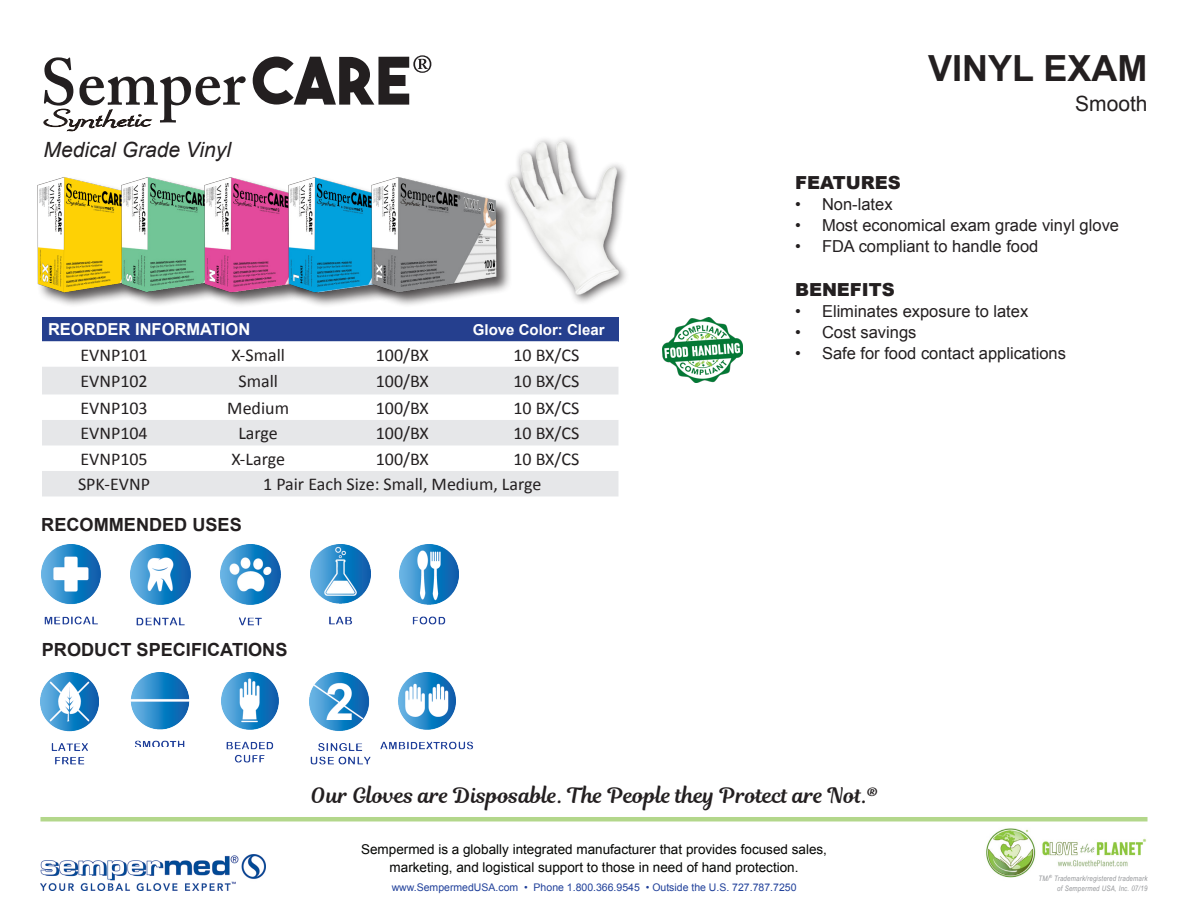
<style>
.page{position:relative;width:1188px;height:918px;background:#fff}
.page>*{position:absolute;margin:0;border:0;box-sizing:border-box;transform-origin:0 0}
.t1{font:700 36px "Arial";color:#231f20}
.t2{font:21px "Magnolia Script";color:#231f20}
.t3{font:italic 21px "Arial";color:#231f20}
.t4{font:21px "Arial";color:#231f20}
.t5{font:700 18.15px "Arial";color:#231f20}
.t6{font:18px "Calibri";color:#231f20}
.t7{font:900 18px "Arial";color:#231f20}
.t8{font:16.5px "Arial";color:#231f20}
.t9{font:700 16.5px "Arial";color:#fff}
.t10{font:700 15px "Arial";color:#fff}
.t11{font:13.5px/18px "Arial";color:#040503;text-align:center}
.t12{font:10.5px "Arial";color:#20409a}
.t13{font:italic 7.5px/10.2px "Arial Narrow";letter-spacing:.025em;color:#939598;text-align:right}
</style>
<div class="page">
<img style="left:985px;top:821px;width:163px;height:57px">
<img style="left:40px;top:855px;width:226px;height:36px">
<hr style="left:40px;top:817px;width:1108px;height:4px;background:#b3d78b">
<div style="left:37px;top:176px;width:142px;height:131px;background:#231f20;opacity:.75"></div>
<img style="left:37px;top:176px;width:67px;height:124px">
<div style="left:120px;top:176px;width:142px;height:131px;background:#231f20;opacity:.75"></div>
<img style="left:104px;top:176px;width:99px;height:124px">
<div style="left:203px;top:176px;width:139px;height:131px;background:#231f20;opacity:.75"></div>
<div style="left:287px;top:176px;width:139px;height:131px;background:#231f20;opacity:.75"></div>
<img style="left:271px;top:176px;width:99px;height:124px">
<div style="left:370px;top:176px;width:142px;height:131px;background:#231f20;opacity:.75"></div>
<div style="left:42px;top:317px;width:576px;height:24px;background:#253f8e"></div>
<svg style="left:42px;top:341px;width:576px;height:1px"></svg>
<svg style="left:42px;top:367px;width:576px;height:129px;fill:#e6e7e9"></svg>
<img style="left:131px;top:544px;width:60px;height:82px">
<img style="left:220px;top:544px;width:60px;height:82px">
<img style="left:311px;top:544px;width:59px;height:81px">
<img style="left:40px;top:672px;width:59px;height:93px">
<img style="left:131px;top:672px;width:58px;height:75px">
<img style="left:221px;top:672px;width:58px;height:91px">
<img style="left:381px;top:672px;width:92px;height:78px">
<img style="left:310px;top:672px;width:60px;height:93px">
<img style="left:41px;top:544px;width:60px;height:81px">
<img style="left:399px;top:544px;width:60px;height:81px">
<img style="left:500px;top:138px;width:126px;height:169px">
<svg style="left:43px;top:57px;width:203px;height:75px"></svg>
<svg style="left:253px;top:55px;width:178px;height:50px"></svg>
<img style="left:663px;top:317px;width:79px;height:65px">
<p class="t3" style="left:44px;top:136px;width:189px">Medical Grade Vinyl</p>
<p class="t9" style="left:48px;top:318px;width:204px">REORDER INFORMATION</p>
<p class="t6" style="left:80px;top:343px;width:69px">EVNP101</p>
<p class="t6" style="left:231px;top:343px;width:55px">X-Small</p>
<p class="t6" style="left:376px;top:343px;width:55px">100/BX</p>
<p class="t6" style="left:513px;top:343px;width:67px">10 BX/CS</p>
<p class="t6" style="left:80px;top:370px;width:69px">EVNP102</p>
<p class="t6" style="left:238px;top:370px;width:41px">Small</p>
<p class="t6" style="left:376px;top:370px;width:55px">100/BX</p>
<p class="t6" style="left:513px;top:370px;width:67px">10 BX/CS</p>
<p class="t6" style="left:80px;top:397px;width:69px">EVNP103</p>
<p class="t6" style="left:227px;top:397px;width:63px">Medium</p>
<p class="t6" style="left:376px;top:397px;width:55px">100/BX</p>
<p class="t6" style="left:513px;top:397px;width:67px">10 BX/CS</p>
<p class="t6" style="left:80px;top:422px;width:69px">EVNP104</p>
<p class="t6" style="left:238px;top:422px;width:41px">Large</p>
<p class="t6" style="left:376px;top:422px;width:55px">100/BX</p>
<p class="t6" style="left:513px;top:422px;width:67px">10 BX/CS</p>
<p class="t6" style="left:80px;top:448px;width:69px">EVNP105</p>
<p class="t6" style="left:231px;top:448px;width:55px">X-Large</p>
<p class="t6" style="left:376px;top:448px;width:55px">100/BX</p>
<p class="t6" style="left:513px;top:448px;width:67px">10 BX/CS</p>
<p class="t6" style="left:78px;top:473px;width:74px">SPK-EVNP</p>
<p class="t6" style="left:263px;top:473px;width:280px">1 Pair Each Size: Small, Medium, Large</p>
<p class="t5" style="left:41px;top:512px;width:202px">RECOMMENDED USES</p>
<p class="t10" style="left:473px;top:320px;width:133px">Glove Color: Clear</p>
<p class="t5" style="left:42px;top:638px;width:247px">PRODUCT SPECIFICATIONS</p>
<p class="t1" style="left:928px;top:44px;width:221px">VINYL EXAM</p>
<p class="t4" style="left:1075px;top:90px;width:74px">Smooth</p>
<p class="t7" style="left:795px;top:169px;width:107px">FEATURES</p>
<p class="t8" style="left:795px;top:193px;width:99px">• Non-latex</p>
<p class="t8" style="left:795px;top:214px;width:326px">• Most economical exam grade vinyl glove</p>
<p class="t8" style="left:795px;top:235px;width:245px">• FDA compliant to handle food</p>
<p class="t7" style="left:795px;top:277px;width:101px">BENEFITS</p>
<p class="t8" style="left:795px;top:301px;width:235px">• Eliminates exposure to latex</p>
<p class="t8" style="left:795px;top:322px;width:123px">• Cost savings</p>
<p class="t8" style="left:795px;top:343px;width:272px">• Safe for food contact applications</p>
<p class="t2" style="left:311px;top:780px;width:569px">Our Gloves are Disposable. The People they Protect are Not.<sup>®</sup></p>
<p class="t11" style="left:361px;top:840px;width:467px">Sempermed is a globally integrated manufacturer that provides focused sales, marketing, and logistical support to those in need of hand protection.</p>
<p class="t12" style="left:392px;top:881px;width:406px">www.SempermedUSA.com • Phone 1.800.366.9545 • Outside the U.S. 727.787.7250</p>
<p class="t13" style="left:1038px;top:873px;width:111px">TM/<sup>®</sup> Trademark/registered trademark of Sempermed USA, Inc. 07/19</p>
</div>
